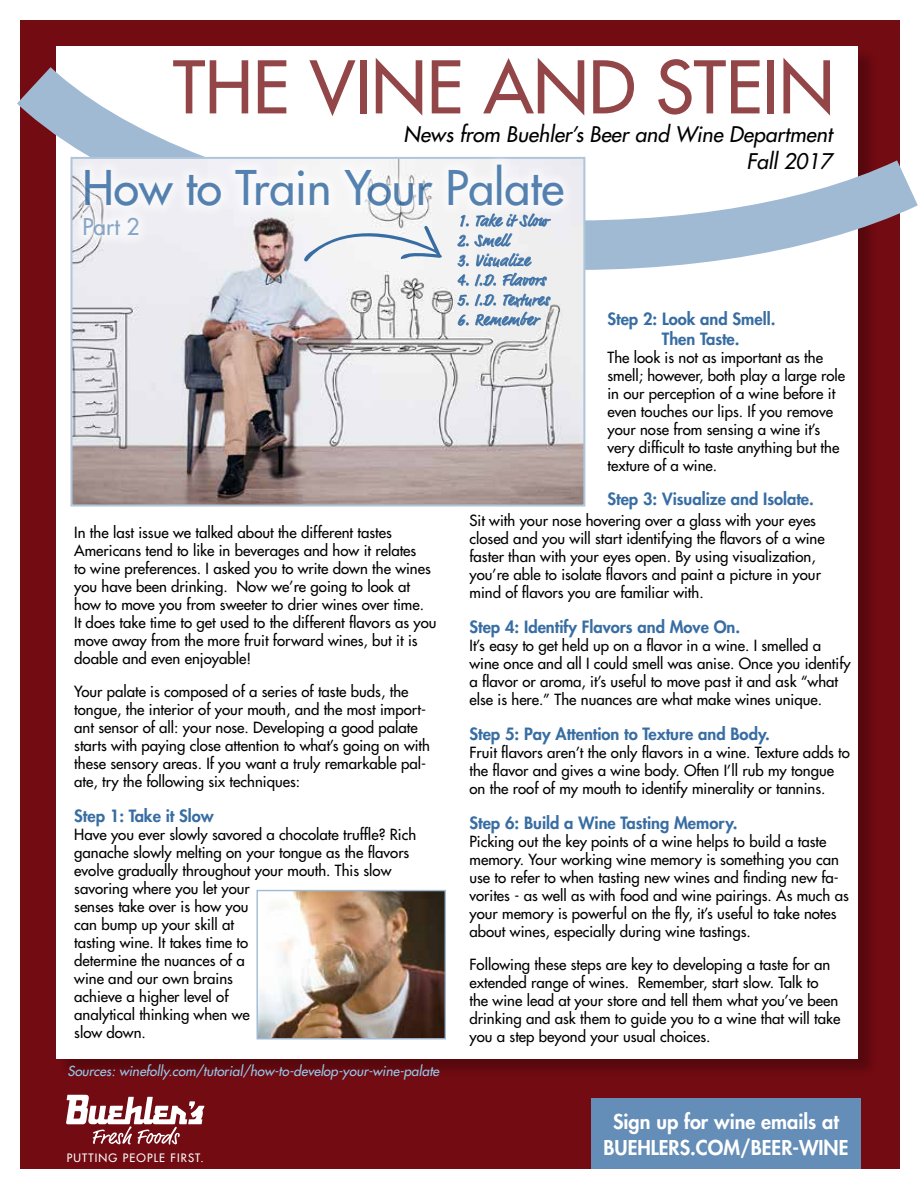
<style>
.page{position:relative;width:918px;height:1188px;background:#fff}
.page>*{position:absolute;margin:0;border:0;box-sizing:border-box;transform-origin:0 0}
.t1{font:70.5px "Futura";color:#802528}
.t2{font:46.5px "Futura";color:#386da3}
.t3{font:22.5px "Futura";color:#7499be}
.t4{font:italic 21px/27px "Futura";color:#000;text-align:right}
.t5{font:800 19.95px/25.7px "Futura";color:#fff;text-align:center}
.t6{font:800 16.5px/19.8px "Futura";color:#386da3}
.t7{font:16.5px "Buehlers Market";letter-spacing:.03em;color:#386da3}
.t8{font:15px/18px "Futura";color:#000}
.t9{font:italic 13.5px "Futura";color:#95c8e9}
.t10{font:11.25px "Futura";letter-spacing:.1em;color:#fff}
</style>
<div class="page">
<div style="left:21px;top:20px;width:879px;height:1149px;background:#730b12"></div>
<div style="left:59px;top:49px;width:818px;height:1028px;background:#000;opacity:.24"></div>
<div style="left:56px;top:46px;width:802px;height:1013px;background:#fff"></div>
<svg style="left:17px;top:20px;width:901px;height:287px"></svg>
<div style="left:591px;top:1098px;width:270px;height:71px;background:#648db7"></div>
<img style="left:74px;top:160px;width:508px;height:344px">
<svg style="left:66px;top:1095px;width:138px;height:50px"></svg>
<div style="left:71px;top:152px;width:505px;height:96px;background:#fff;opacity:.72"></div>
<img style="left:258px;top:892px;width:186px;height:146px">
<div style="left:256px;top:890px;width:190px;height:150px;border:1px solid #a1bad4"></div>
<svg style="left:460px;top:215px;width:9px;height:12px"></svg>
<svg style="left:458px;top:235px;width:11px;height:11px"></svg>
<svg style="left:475px;top:209px;width:76px;height:38px"></svg>
<svg style="left:458px;top:255px;width:11px;height:11px"></svg>
<svg style="left:458px;top:274px;width:11px;height:12px"></svg>
<svg style="left:475px;top:253px;width:72px;height:34px"></svg>
<svg style="left:457px;top:295px;width:12px;height:11px"></svg>
<svg style="left:458px;top:315px;width:11px;height:11px"></svg>
<svg style="left:475px;top:293px;width:76px;height:33px"></svg>
<svg style="left:304px;top:225px;width:140px;height:37px"></svg>
<h1 class="t1" style="left:173px;top:43px;width:663px">THE VINE AND STEIN</h1>
<h3 class="t4" style="left:404px;top:121px;width:430px">News from Buehler’s Beer and Wine Department<br>Fall 2017</h3>
<h2 class="t2" style="left:83px;top:159px;width:483px">How to Train Your Palate</h2>
<h3 class="t3" style="left:83px;top:213px;width:58px">Part 2</h3>
<p class="t7" style="left:458px;top:211px;width:91px">1. Take it Slow</p>
<p class="t7" style="left:458px;top:231px;width:53px">2. Smell</p>
<p class="t7" style="left:458px;top:250px;width:73px">3. Visualize</p>
<p class="t7" style="left:458px;top:270px;width:89px">4. I.D. Flavors</p>
<p class="t7" style="left:458px;top:290px;width:93px">5. I.D. Textures</p>
<p class="t7" style="left:458px;top:310px;width:82px">6. Remember</p>
<p class="t6" style="left:662px;top:309px;width:115px;text-indent:-54px">Step 2: Look and Smell.<br>Then Taste.</p>
<p class="t8" style="left:608px;top:348px;width:239px">The look is not as important as the smell; however, both play a large role in our perception of a wine before it even touches our lips. If you remove your nose from sensing a wine it’s very difficult to taste anything but the texture of a wine.</p>
<p class="t6" style="left:608px;top:489px;width:208px">Step 3: Visualize and Isolate.</p>
<p class="t8" style="left:74px;top:524px;width:364px">In the last issue we talked about the different tastes Americans tend to like in beverages and how it relates<br>to wine preferences. I asked you to write down the wines you have been drinking. Now we’re going to look at how to move you from sweeter to drier wines over time.<br>It does take time to get used to the different flavors as you move away from the more fruit forward wines, but it is doable and even enjoyable!</p>
<p class="t8" style="left:74px;top:683px;width:357px">Your palate is composed of a series of taste buds, the tongue, the interior of your mouth, and the most import&shy;ant sensor of all: your nose. Developing a good palate starts with paying close attention to what’s going on with these sensory areas. If you want a truly remarkable pal&shy;ate, try the following six techniques:</p>
<p class="t6" style="left:74px;top:806px;width:141px">Step 1: Take it Slow</p>
<p class="t8" style="left:74px;top:826px;width:343px">Have you ever slowly savored a chocolate truffle? Rich ganache slowly melting on your tongue as the flavors evolve gradually throughout your mouth. This slow savoring where you let your<br>senses take over is how you<br>can bump up your skill at<br>tasting wine. It takes time to<br>determine the nuances of a<br>wine and our own brains<br>achieve a higher level of<br>analytical thinking when we<br>slow down.</p>
<p class="t9" style="left:67px;top:1063px;width:373px">Sources: winefolly.com/tutorial/how-to-develop-your-wine-palate</p>
<p class="t10" style="left:67px;top:1151px;width:138px">PUTTING PEOPLE FIRST.</p>
<p class="t8" style="left:470px;top:512px;width:357px">Sit with your nose hovering over a glass with your eyes closed and you will start identifying the flavors of a wine faster than with your eyes open. By using visualization, you’re able to isolate flavors and paint a picture in your mind of flavors you are familiar with.</p>
<p class="t6" style="left:470px;top:617px;width:272px">Step 4: Identify Flavors and Move On.</p>
<p class="t8" style="left:470px;top:637px;width:383px">It’s easy to get held up on a flavor in a wine. I smelled a wine once and all I could smell was anise. Once you identify a flavor or aroma, it’s useful to move past it and ask “what else is here.” The nuances are what make wines unique.</p>
<p class="t6" style="left:470px;top:724px;width:302px">Step 5: Pay Attention to Texture and Body.</p>
<p class="t8" style="left:470px;top:744px;width:382px">Fruit flavors aren’t the only flavors in a wine. Texture adds to the flavor and gives a wine body. Often I’ll rub my tongue on the roof of my mouth to identify minerality or tannins.</p>
<p class="t6" style="left:470px;top:813px;width:270px">Step 6: Build a Wine Tasting Memory.</p>
<p class="t8" style="left:470px;top:832px;width:381px">Picking out the key points of a wine helps to build a taste memory. Your working wine memory is something you can use to refer to when tasting new wines and finding new fa&shy;vorites - as well as with food and wine pairings. As much as your memory is powerful on the fly, it’s useful to take notes about wines, especially during wine tastings.</p>
<p class="t8" style="left:470px;top:955px;width:372px">Following these steps are key to developing a taste for an extended range of wines. Remember, start slow. Talk to the wine lead at your store and tell them what you’ve been drinking and ask them to guide you to a wine that will take you a step beyond your usual choices.</p>
<h3 class="t5" style="left:604px;top:1109px;width:246px">Sign up for wine emails at<br>BUEHLERS.COM/BEER-WINE</h3>
</div>
